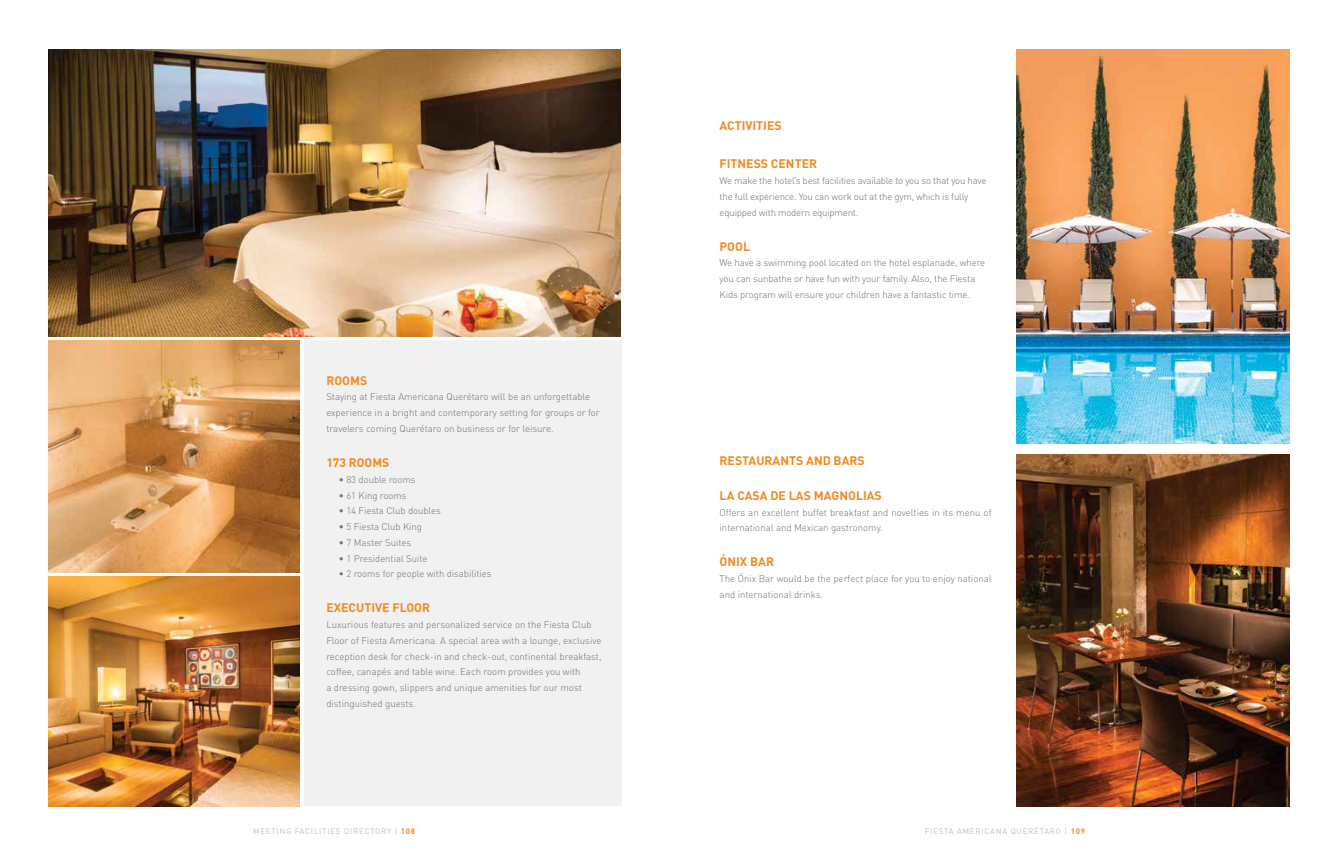
<style>
.page{position:relative;width:1340px;height:856px;background:#fff}
.page>*{position:absolute;margin:0;border:0;box-sizing:border-box;transform-origin:0 0}
.t1{font:700 12.25px "DIN";color:#f18a21}
.t2{font:300 9.62px/15.8px "DIN";color:#6d6e71}
.t3{font:300 9.62px/15.8px "DIN";letter-spacing:-.02em;color:#6d6e71}
.t4{font:7.88px "DIN";letter-spacing:.1em;color:#bcbec0}
.s1{font-weight:700;color:#f18a21}
</style>
<div class="page">
<div style="left:304px;top:340px;width:317px;height:466px;background:#f1f1f2"></div>
<img style="left:1016px;top:454px;width:273px;height:352px">
<img style="left:1016px;top:50px;width:273px;height:393px">
<img style="left:49px;top:576px;width:250px;height:230px">
<img style="left:49px;top:340px;width:250px;height:232px">
<img style="left:49px;top:50px;width:571px;height:287px">
<p class="t1" style="left:326px;top:372px;width:42px">ROOMS</p>
<p class="t2" style="left:326px;top:389px;width:275px">Staying at Fiesta Americana Querétaro will be an unforgettable experience in a bright and contemporary setting for groups or for travelers coming Querétaro on business or for leisure.</p>
<p class="t1" style="left:326px;top:454px;width:64px">173 ROOMS</p>
<p class="t2" style="left:339px;top:471px;width:78px">• 83 double rooms</p>
<p class="t2" style="left:339px;top:487px;width:69px">• 61 King rooms</p>
<p class="t2" style="left:339px;top:503px;width:103px">• 14 Fiesta Club doubles</p>
<p class="t2" style="left:339px;top:518px;width:85px">• 5 Fiesta Club King</p>
<p class="t2" style="left:339px;top:534px;width:74px">• 7 Master Suites</p>
<p class="t2" style="left:339px;top:550px;width:90px">• 1 Presidential Suite</p>
<p class="t2" style="left:339px;top:566px;width:154px">• 2 rooms for people with disabilities</p>
<p class="t1" style="left:326px;top:600px;width:105px">EXECUTIVE FLOOR</p>
<p class="t2" style="left:326px;top:616px;width:277px">Luxurious features and personalized service on the Fiesta Club Floor of Fiesta Americana. A special area with a lounge, exclusive reception desk for check-in and check-out, continental breakfast, coffee, canapés and table wine. Each room provides you with<br>a dressing gown, slippers and unique amenities for our most distinguished guests.</p>
<p class="t4" style="left:253px;top:826px;width:163px">MEETING FACILITIES DIRECTORY | <span class="s1">108</span></p>
<p class="t1" style="left:719px;top:117px;width:64px">ACTIVITIES</p>
<p class="t1" style="left:719px;top:156px;width:99px">FITNESS CENTER</p>
<p class="t3" style="left:719px;top:173px;width:268px">We make the hotel’s best facilities available to you so that you have the full experience. You can work out at the gym, which is fully equipped with modern equipment.</p>
<p class="t1" style="left:719px;top:238px;width:32px">POOL</p>
<p class="t2" style="left:719px;top:255px;width:267px">We have a swimming pool located on the hotel esplanade, where you can sunbathe or have fun with your family. Also, the Fiesta<br>Kids program will ensure your children have a fantastic time.</p>
<p class="t1" style="left:719px;top:452px;width:147px">RESTAURANTS AND BARS</p>
<p class="t1" style="left:719px;top:487px;width:164px">LA CASA DE LAS MAGNOLIAS</p>
<p class="t2" style="left:719px;top:504px;width:273px">Offers an excellent buffet breakfast and novelties in its menu of international and Mexican gastronomy.</p>
<p class="t1" style="left:719px;top:554px;width:56px">ÓNIX BAR</p>
<p class="t2" style="left:719px;top:570px;width:273px">The Ónix Bar would be the perfect place for you to enjoy national and international drinks.</p>
<p class="t4" style="left:924px;top:826px;width:162px">FIESTA AMERICANA QUERÉTARO | <span class="s1">109</span></p>
</div>
